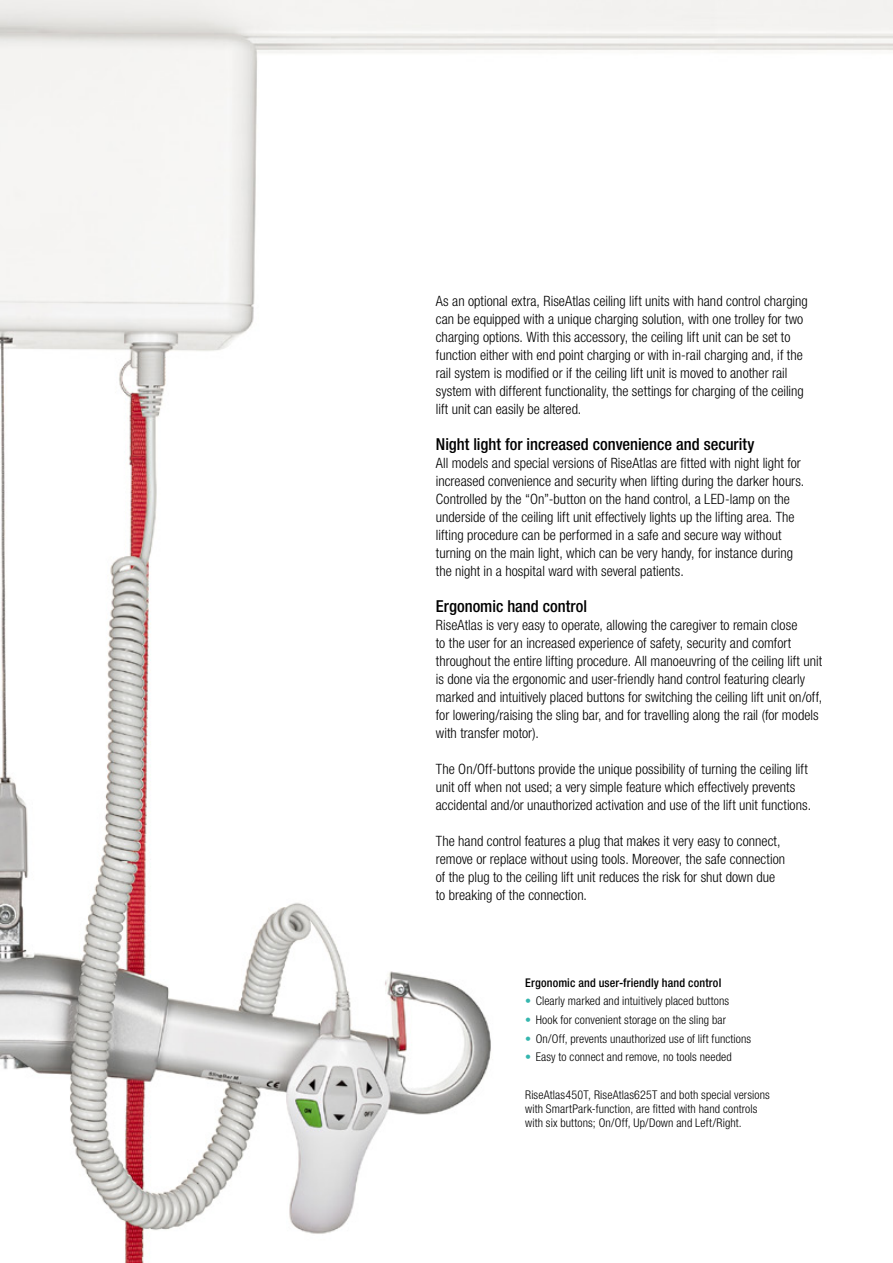
<style>
.page{position:relative;width:893px;height:1263px;background:#fff}
.page>*{position:absolute;margin:0;border:0;box-sizing:border-box;transform-origin:0 0}
.t1{font:500 condensed 16.5px "Helvetica Neue LT Std";color:#000}
.t2{font:300 condensed 14.25px/18px "Helvetica Neue LT Std";color:#000}
.t3{font:300 condensed 12px/14.4px "Helvetica Neue LT Std";letter-spacing:.01em;color:#000}
.t4{font:500 condensed 12px "Helvetica Neue LT Std";letter-spacing:.015em;color:#000}
.s1{color:#35b6ae}
</style>
<div class="page">
<img style="left:0;top:0;width:893px;height:1263px">
<p class="t2" style="left:436px;top:292px;width:373px">As an optional extra, RiseAtlas ceiling lift units with hand control charging can be equipped with a unique charging solution, with one trolley for two charging options. With this accessory, the ceiling lift unit can be set to function either with end point charging or with in-rail charging and, if the rail system is modified or if the ceiling lift unit is moved to another rail system with different functionality, the settings for charging of the ceiling lift unit can easily be altered.</p>
<p class="t1" style="left:436px;top:434px;width:320px">Night light for increased convenience and security</p>
<p class="t2" style="left:436px;top:454px;width:370px">All models and special versions of RiseAtlas are fitted with night light for increased convenience and security when lifting during the darker hours.<br>Controlled by the “On”-button on the hand control, a LED-lamp on the underside of the ceiling lift unit effectively lights up the lifting area. The lifting procedure can be performed in a safe and secure way without turning on the main light, which can be very handy, for instance during the night in a hospital ward with several patients.</p>
<p class="t1" style="left:436px;top:596px;width:153px">Ergonomic hand control</p>
<p class="t2" style="left:436px;top:616px;width:388px">RiseAtlas is very easy to operate, allowing the caregiver to remain close<br>to the user for an increased experience of safety, security and comfort throughout the entire lifting procedure. All manoeuvring of the ceiling lift unit is done via the ergonomic and user-friendly hand control featuring clearly marked and intuitively placed buttons for switching the ceiling lift unit on/off, for lowering/raising the sling bar, and for travelling along the rail (for models with transfer motor).</p>
<p class="t2" style="left:436px;top:760px;width:377px">The On/Off-buttons provide the unique possibility of turning the ceiling lift unit off when not used; a very simple feature which effectively prevents accidental and/or unauthorized activation and use of the lift unit functions.</p>
<p class="t2" style="left:436px;top:832px;width:351px">The hand control features a plug that makes it very easy to connect, remove or replace without using tools. Moreover, the safe connection of the plug to the ceiling lift unit reduces the risk for shut down due to breaking of the connection.</p>
<p class="t4" style="left:525px;top:975px;width:198px">Ergonomic and user-friendly hand control</p>
<p class="t3" style="left:525px;top:994px;width:206px"><span class="s1">•</span> Clearly marked and intuitively placed buttons</p>
<p class="t3" style="left:525px;top:1012px;width:202px"><span class="s1">•</span> Hook for convenient storage on the sling bar</p>
<p class="t3" style="left:525px;top:1031px;width:228px"><span class="s1">•</span> On/Off, prevents unauthorized use of lift functions</p>
<p class="t3" style="left:525px;top:1050px;width:208px"><span class="s1">•</span> Easy to connect and remove, no tools needed</p>
<p class="t3" style="left:525px;top:1087px;width:246px">RiseAtlas450T, RiseAtlas625T and both special versions with SmartPark-function, are fitted with hand controls with six buttons; On/Off, Up/Down and Left/Right.</p>
</div>
